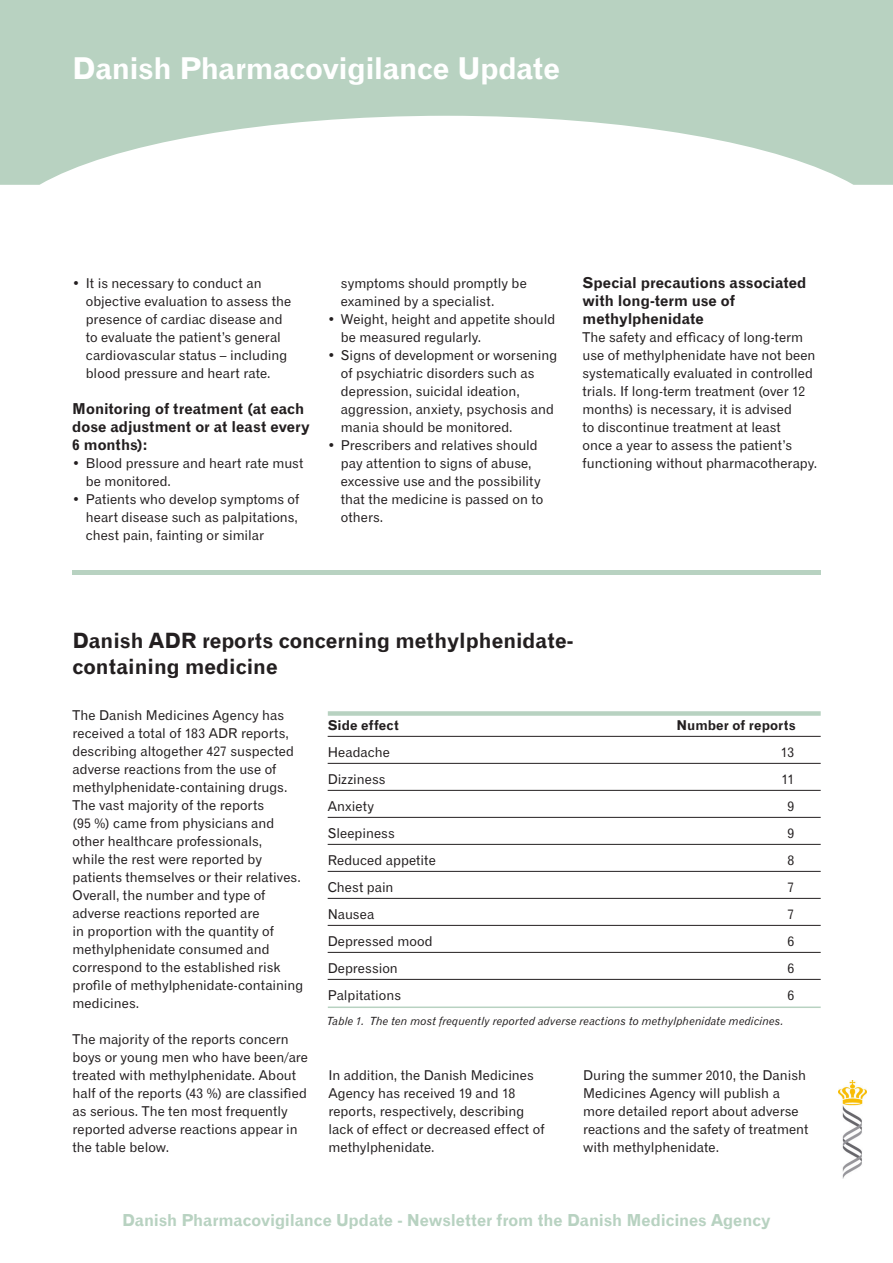
<style>
.page{position:relative;width:893px;height:1263px;background:#fff}
.page>*{position:absolute;margin:0;border:0;box-sizing:border-box;transform-origin:0 0}
.t1{font:30px "Gothic 720 BT Bold B";letter-spacing:-.015em;color:#fff}
.overskrift3{font:21px/25.5px "Gothic 720 BT Bold B";color:#231f20}
.tekst_til_bund{font:16.5px "Gothic 720 BT Bold B";letter-spacing:-.005em;color:#b8d2c1}
.Underoverskrift_2{font:15px/18px "Gothic 720 BT Bold B";color:#231f20}
.brødtekst{font:13.5px/18px "Gothic 720 BT Roman B";letter-spacing:.005em;color:#231f20}
.Skema_med_streg{font:13.5px "Gothic 720 BT Roman B";letter-spacing:.005em;color:#231f20}
.Skema_med_streg-2{font:13.5px "Gothic 720 BT Bold B";letter-spacing:.005em;color:#231f20}
.Billedtekst_7_5_pkt{font:11.25px "Gothic 720 BT Italic B";letter-spacing:.005em;color:#231f20}
</style>
<div class="page">
<svg style="left:0;top:0;width:893px;height:185px;fill:#b8d2c1"></svg>
<img style="left:839px;top:1080px;width:27px;height:99px">
<div style="left:72px;top:570px;width:749px;height:5px;background:#b8d2c1"></div>
<hr style="left:328px;top:736px;width:493px;height:1px;background:#231f20">
<hr style="left:328px;top:763px;width:493px;height:1px;background:#231f20">
<hr style="left:328px;top:790px;width:493px;height:1px;background:#231f20">
<hr style="left:328px;top:817px;width:493px;height:1px;background:#231f20">
<hr style="left:328px;top:844px;width:493px;height:1px;background:#231f20">
<hr style="left:328px;top:871px;width:493px;height:1px;background:#231f20">
<hr style="left:328px;top:898px;width:493px;height:1px;background:#231f20">
<hr style="left:328px;top:925px;width:493px;height:1px;background:#231f20">
<hr style="left:328px;top:952px;width:493px;height:1px;background:#231f20">
<hr style="left:328px;top:979px;width:493px;height:1px;background:#231f20">
<div style="left:328px;top:711px;width:493px;height:5px;background:#b8d2c1"></div>
<hr style="left:328px;top:1006px;width:493px;height:2px;background:#b8d2c1">
<p class="t1" style="left:72px;top:50px;width:489px">Danish Pharmacovigilance Update</p>
<p class="brødtekst" style="left:86px;top:274px;width:207px;text-indent:-14px">• It is necessary to conduct an objective evaluation to assess the presence of cardiac disease and to evaluate the patient’s general cardiovascular status – including blood pressure and heart rate.</p>
<p class="Underoverskrift_2" style="left:72px;top:400px;width:239px">Monitoring of treatment (at each dose adjustment or at least every<br>6 months):</p>
<p class="brødtekst" style="left:86px;top:454px;width:219px;text-indent:-14px">• Blood pressure and heart rate must be monitored.</p>
<p class="brødtekst" style="left:86px;top:490px;width:215px;text-align:justify;text-indent:-14px">• Patients who develop symptoms of heart disease such as palpitations, chest pain, fainting or similar</p>
<p class="brødtekst" style="left:341px;top:274px;width:187px">symptoms should promptly be examined by a specialist.</p>
<p class="brødtekst" style="left:341px;top:310px;width:216px;text-indent:-14px">• Weight, height and appetite should be measured regularly.</p>
<p class="brødtekst" style="left:341px;top:346px;width:218px;text-indent:-14px">• Signs of development or worsening of psychiatric disorders such as depression, suicidal ideation, aggression, anxiety, psychosis and mania should be monitored.</p>
<p class="brødtekst" style="left:341px;top:436px;width:204px;text-indent:-14px">• Prescribers and relatives should pay attention to signs of abuse, excessive use and the possibility that the medicine is passed on to others.</p>
<p class="Underoverskrift_2" style="left:583px;top:274px;width:225px">Special precautions associated with long-term use of methylphenidate</p>
<p class="brødtekst" style="left:583px;top:328px;width:236px">The safety and efficacy of long-term use of methylphenidate have not been systematically evaluated in controlled trials. If long-term treatment (over 12 months) is necessary, it is advised<br>to discontinue treatment at least<br>once a year to assess the patient’s functioning without pharmacotherapy.</p>
<p class="overskrift3" style="left:73px;top:628px;width:502px">Danish ADR reports concerning methylphenidate&shy;containing medicine</p>
<p class="brødtekst" style="left:73px;top:706px;width:232px">The Danish Medicines Agency has received a total of 183 ADR reports, describing altogether 427 suspected adverse reactions from the use of methylphenidate-containing drugs.<br>The vast majority of the reports<br>(95 %) came from physicians and other healthcare professionals,<br>while the rest were reported by patients themselves or their relatives.<br>Overall, the number and type of adverse reactions reported are<br>in proportion with the quantity of methylphenidate consumed and correspond to the established risk profile of methylphenidate-containing medicines.</p>
<p class="brødtekst" style="left:73px;top:1030px;width:237px">The majority of the reports concern boys or young men who have been/are treated with methylphenidate. About half of the reports (43 %) are classified as serious. The ten most frequently reported adverse reactions appear in the table below.</p>
<p class="Skema_med_streg-2" style="left:328px;top:716px;width:73px">Side effect</p>
<p class="Skema_med_streg-2" style="left:676px;top:716px;width:121px">Number of reports</p>
<p class="Skema_med_streg" style="left:328px;top:743px;width:64px">Headache</p>
<p class="Skema_med_streg" style="left:781px;top:743px;width:15px">13</p>
<p class="Skema_med_streg" style="left:328px;top:770px;width:59px">Dizziness</p>
<p class="Skema_med_streg" style="left:781px;top:770px;width:14px">11</p>
<p class="Skema_med_streg" style="left:328px;top:797px;width:48px">Anxiety</p>
<p class="Skema_med_streg" style="left:787px;top:797px;width:8px">9</p>
<p class="Skema_med_streg" style="left:328px;top:824px;width:69px">Sleepiness</p>
<p class="Skema_med_streg" style="left:787px;top:824px;width:8px">9</p>
<p class="Skema_med_streg" style="left:328px;top:851px;width:110px">Reduced appetite</p>
<p class="Skema_med_streg" style="left:787px;top:851px;width:8px">8</p>
<p class="Skema_med_streg" style="left:328px;top:878px;width:67px">Chest pain</p>
<p class="Skema_med_streg" style="left:787px;top:878px;width:8px">7</p>
<p class="Skema_med_streg" style="left:328px;top:905px;width:48px">Nausea</p>
<p class="Skema_med_streg" style="left:787px;top:905px;width:8px">7</p>
<p class="Skema_med_streg" style="left:328px;top:932px;width:107px">Depressed mood</p>
<p class="Skema_med_streg" style="left:787px;top:932px;width:8px">6</p>
<p class="Skema_med_streg" style="left:328px;top:959px;width:72px">Depression</p>
<p class="Skema_med_streg" style="left:787px;top:959px;width:8px">6</p>
<p class="Skema_med_streg" style="left:328px;top:986px;width:75px">Palpitations</p>
<p class="Skema_med_streg" style="left:787px;top:986px;width:8px">6</p>
<p class="Billedtekst_7_5_pkt" style="left:327px;top:1014px;width:458px">Table 1. The ten most frequently reported adverse reactions to methylphenidate medicines.</p>
<p class="brødtekst" style="left:328px;top:1066px;width:218px">In addition, the Danish Medicines<br>Agency has received 19 and 18 reports, respectively, describing lack of effect or decreased effect of methylphenidate.</p>
<p class="brødtekst" style="left:583px;top:1066px;width:227px">During the summer 2010, the Danish<br>Medicines Agency will publish a more detailed report about adverse reactions and the safety of treatment with methylphenidate.</p>
<p class="tekst_til_bund" style="left:122px;top:1210px;width:650px">Danish Pharmacovigilance Update - Newsletter from the Danish Medicines Agency</p>
</div>
